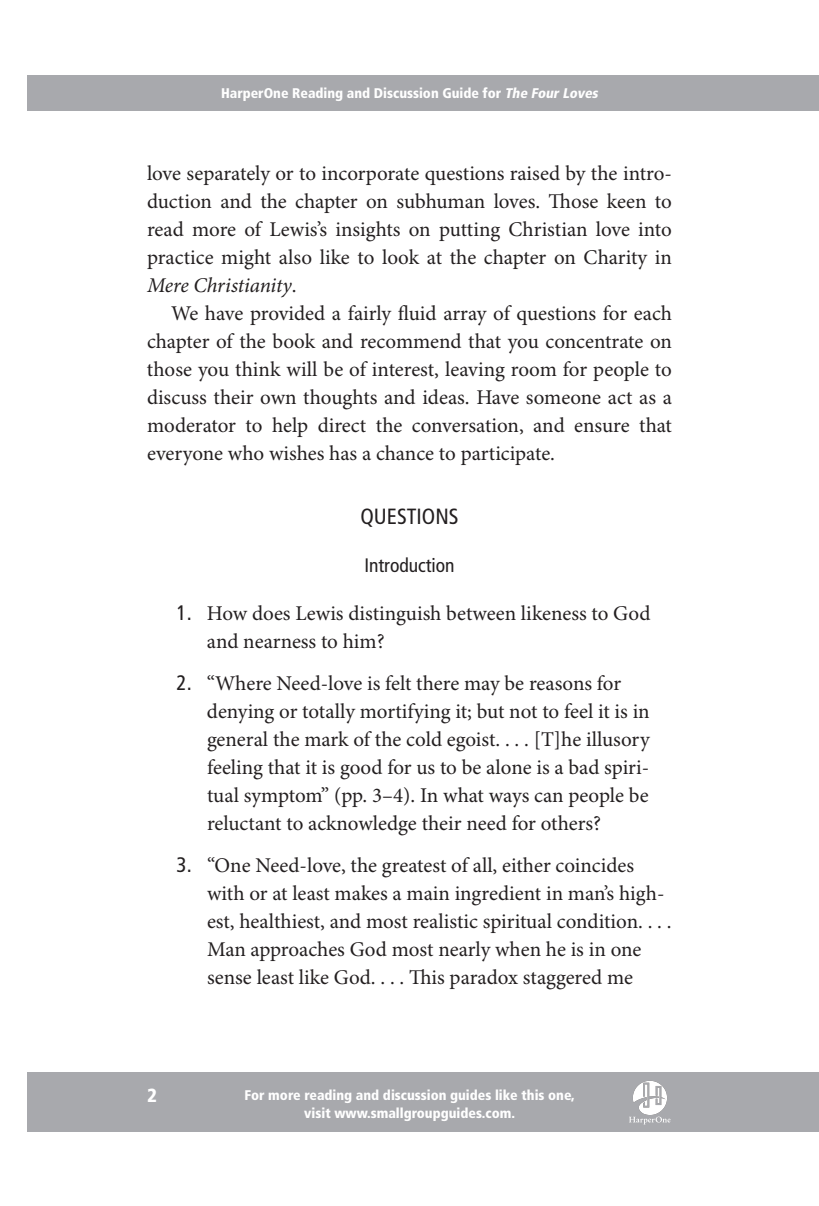
<style>
.page{position:relative;width:819px;height:1206px;background:#fff}
.page>*{position:absolute;margin:0;border:0;box-sizing:border-box;transform-origin:0 0}
.t1{font:condensed 22px "Frutiger";color:#231f20}
.t2{font:21px/28px "Minion Pro";letter-spacing:-.005em;color:#231f20}
.t3{font:condensed 19.6px "Frutiger";color:#231f20}
.t4{font:900 condensed 19px "Frutiger";color:#fff}
.t5{font:900 condensed 14px/18px "Frutiger";color:#fff;text-align:center}
.s1{font-style:italic}
.s2{font-family:"Frutiger";font-stretch:condensed}
</style>
<div class="page">
<div style="left:27px;top:1073px;width:765px;height:59px;background:#a8a9ad"></div>
<div style="left:792px;top:75px;width:27px;height:36px;background:#a8a9ad"></div>
<div style="left:27px;top:75px;width:765px;height:36px;background:#a8a9ad"></div>
<div style="left:792px;top:1073px;width:27px;height:59px;background:#a8a9ad"></div>
<svg style="left:629px;top:1117px;width:42px;height:8px"></svg>
<img style="left:633px;top:1081px;width:34px;height:34px">
<p class="t5" style="left:221px;top:84px;width:381px">HarperOne Reading and Discussion Guide for <span class="s1">The FourLoves</span></p>
<p class="t2" style="left:147px;top:160px;width:527px;text-align:justify">love separately or to incorporate questions raised by the intro&shy;duction and the chapter on subhuman loves. Those keen to read more of Lewis’s insights on putting Christian love into practice might also like to look at the chapter on Charity in <span class="s1">Mere Christianity</span>.</p>
<p class="t2" style="left:147px;top:300px;width:527px;text-align:justify;text-indent:24px">We have provided a fairly fluid array of questions for each chapter of the book and recommend that you concentrate on those you think will be of interest, leaving room for people to discuss their own thoughts and ideas. Have someone act as a moderator to help direct the conversation, and ensure that everyone who wishes has a chance to participate.</p>
<p class="t1" style="left:360px;top:504px;width:100px">QUESTIONS</p>
<p class="t3" style="left:364px;top:554px;width:92px">Introduction</p>
<p class="t2" style="left:207px;top:600px;width:445px;text-indent:-30px"><span class="s2">1.</span> How does Lewis distinguish between likeness to God and nearness to him?</p>
<p class="t2" style="left:207px;top:670px;width:444px;text-indent:-30px"><span class="s2">2.</span> “Where Need-love is felt there may be reasons for denying or totally mortifying it; but not to feel it is in general the mark of the cold egoist. . . . [T]he illusory feeling that it is good for us to be alone is a bad spiri&shy;tual symptom” (pp. 3–4). In what ways can people be reluctant to acknowledge their need for others?</p>
<p class="t2" style="left:207px;top:852px;width:466px;text-indent:-30px"><span class="s2">3.</span> “One Need-love, the greatest of all, either coincides with or at least makes a main ingredient in man’s high&shy;est, healthiest, and most realistic spiritual condition. . . .<br>Man approaches God most nearly when he is in one sense least like God. . . . This paradox staggered me</p>
<p class="t4" style="left:147px;top:1084px;width:11px">2</p>
<p class="t5" style="left:245px;top:1086px;width:332px">For more reading and discussion guides like this one, visit www.smallgroupguides.com.</p>
</div>
